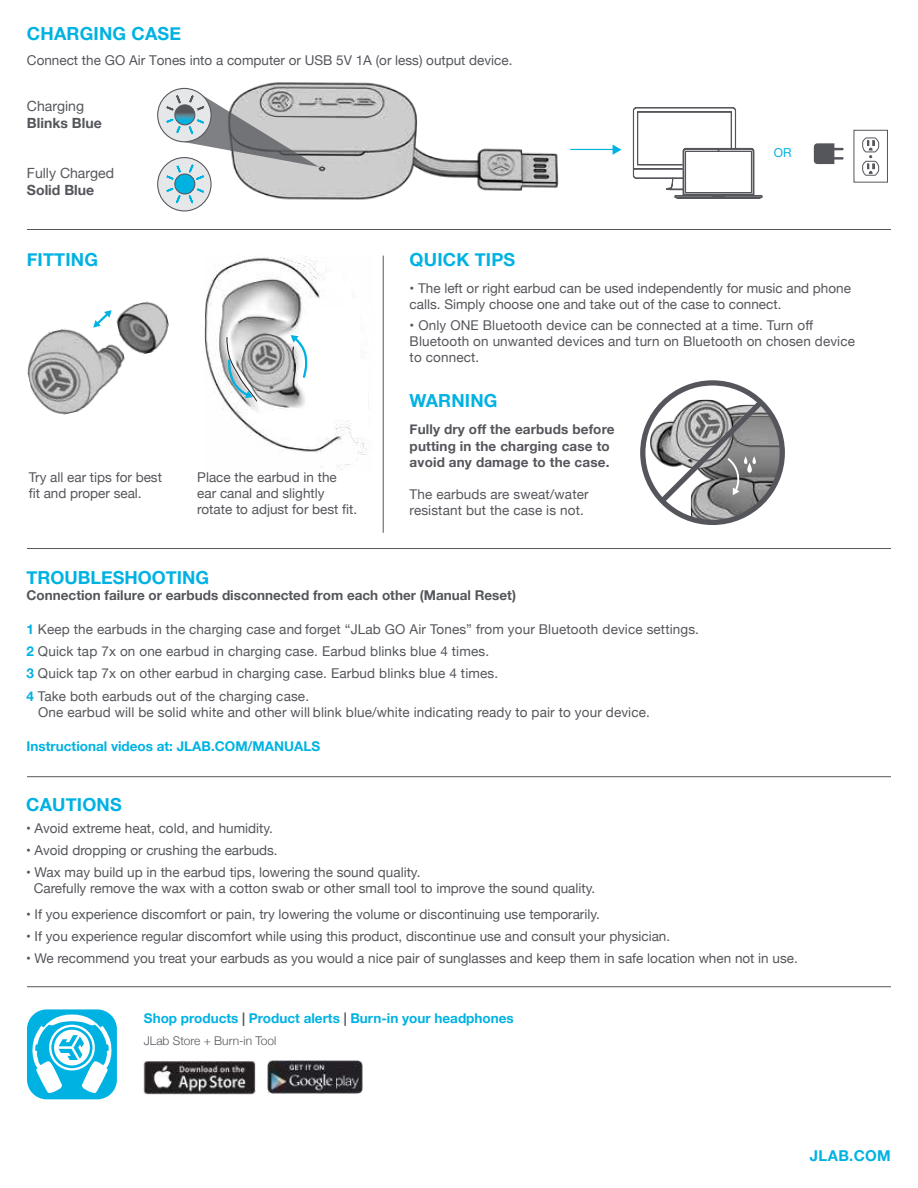
<style>
.page{position:relative;width:918px;height:1188px;background:#fff}
.page>*{position:absolute;margin:0;border:0;box-sizing:border-box;transform-origin:0 0}
.t1{font:700 18px "Helvetica Neue";letter-spacing:.01em;color:#00b2e2}
.t2{font:700 15px "Helvetica Neue";letter-spacing:.015em;color:#00b2e2}
.t3{font:14.1px "Helvetica Neue";color:#54565b}
.t4{font:700 14.1px "Helvetica Neue";color:#54565b}
.t5{font:13.5px/16.2px "Helvetica Neue";color:#54565b}
.t6{font:700 13.5px/16.2px "Helvetica Neue";letter-spacing:.005em;color:#54565b}
.t7{font:700 13.5px "Helvetica Neue";color:#00b2e2}
.t8{font:12.3px "Helvetica Neue";color:#00b2e2}
.t9{font:300 12px "Helvetica Neue";color:#54565b}
.s1{font-weight:700;color:#00b2e2}
.s2{color:#54565b}
</style>
<div class="page">
<hr style="left:27px;top:229px;width:864px;height:1px;background:#54565b">
<hr style="left:383px;top:256px;width:1px;height:277px;background:#54565b">
<div style="left:854px;top:130px;width:34px;height:53px;border:1px solid #54565b"></div>
<svg style="left:862px;top:137px;width:17px;height:39px"></svg>
<svg style="left:814px;top:143px;width:30px;height:21px"></svg>
<svg style="left:633px;top:107px;width:130px;height:92px"></svg>
<div style="left:685px;top:151px;width:67px;height:42px;border:1px solid #54565b"></div>
<svg style="left:613px;top:145px;width:8px;height:10px"></svg>
<hr style="left:570px;top:149px;width:45px;height:1px;background:#00b2e2">
<hr style="left:27px;top:986px;width:864px;height:1px;background:#54565b">
<hr style="left:27px;top:548px;width:864px;height:1px;background:#54565b">
<hr style="left:27px;top:776px;width:864px;height:1px;background:#54565b">
<img style="left:691px;top:407px;width:91px;height:115px">
<img style="left:650px;top:410px;width:4px;height:45px">
<svg style="left:654px;top:394px;width:115px;height:115px"></svg>
<div style="left:640px;top:380px;width:145px;height:145px;border:5px solid #54565b;border-radius:50%"></div>
<div style="left:27px;top:1009px;width:90px;height:90px;background:#00b2e2;border-radius:20px"></div>
<svg style="left:32px;top:1015px;width:80px;height:78px"></svg>
<img style="left:143px;top:1061px;width:113px;height:34px">
<img style="left:268px;top:1061px;width:95px;height:33px">
<img style="left:241px;top:82px;width:336px;height:118px">
<svg style="left:158px;top:88px;width:53px;height:54px"></svg>
<div style="left:158px;top:158px;width:53px;height:53px;background:#e6e7e8;border-radius:50%"></div>
<div style="left:157px;top:157px;width:55px;height:54px;border:1px solid #54565b;border-radius:50%"></div>
<svg style="left:164px;top:187px;width:17px;height:17px"></svg>
<svg style="left:188px;top:187px;width:17px;height:17px"></svg>
<svg style="left:164px;top:91px;width:155px;height:90px"></svg>
<div style="left:175px;top:174px;width:20px;height:20px;background:#00b2e2;border-radius:50%"></div>
<div style="left:174px;top:173px;width:21px;height:22px;border:1px solid #54565b;border-radius:50%"></div>
<img style="left:27px;top:329px;width:98px;height:86px">
<img style="left:114px;top:301px;width:55px;height:57px">
<svg style="left:93px;top:310px;width:19px;height:18px"></svg>
<img style="left:204px;top:256px;width:165px;height:214px">
<img style="left:239px;top:329px;width:78px;height:74px">
<svg style="left:225px;top:337px;width:33px;height:65px"></svg>
<svg style="left:291px;top:335px;width:20px;height:61px"></svg>
<h1 class="t1" style="left:27px;top:26px;width:156px">CHARGING CASE</h1>
<p class="t5" style="left:27px;top:53px;width:487px">Connect the GO Air Tones into a computer or USB 5V 1A (or less) output device.</p>
<p class="t3" style="left:27px;top:101px;width:59px">Charging</p>
<p class="t4" style="left:27px;top:117px;width:76px">Blinks Blue</p>
<p class="t3" style="left:27px;top:168px;width:89px">Fully Charged</p>
<p class="t4" style="left:27px;top:184px;width:69px">Solid Blue</p>
<h1 class="t1" style="left:27px;top:252px;width:73px">FITTING</h1>
<h1 class="t1" style="left:410px;top:252px;width:107px">QUICK TIPS</h1>
<p class="t8" style="left:774px;top:148px;width:19px">OR</p>
<p class="t5" style="left:410px;top:281px;width:443px">• The left or right earbud can be used independently for music and phone calls. Simply choose one and take out of the case to connect.</p>
<p class="t5" style="left:410px;top:318px;width:447px">• Only ONE Bluetooth device can be connected at a time. Turn off<br>Bluetooth on unwanted devices and turn on Bluetooth on chosen device to connect.</p>
<p class="t5" style="left:29px;top:470px;width:135px">Try all ear tips for best fit and proper seal.</p>
<p class="t5" style="left:197px;top:470px;width:162px">Place the earbud in the ear canal and slightly rotate to adjust for best fit.</p>
<h1 class="t1" style="left:410px;top:393px;width:89px">WARNING</h1>
<p class="t6" style="left:410px;top:422px;width:206px">Fully dry off the earbuds before putting in the charging case to avoid any damage to the case.</p>
<p class="t5" style="left:410px;top:488px;width:180px">The earbuds are sweat/water resistant but the case is not.</p>
<h1 class="t1" style="left:27px;top:570px;width:184px">TROUBLESHOOTING</h1>
<p class="t6" style="left:27px;top:588px;width:491px">Connection failure or earbuds disconnected from each other (Manual Reset)</p>
<p class="t5" style="left:27px;top:619px;width:674px;line-height:22.2px"><span class="s1">1</span> Keep the earbuds in the charging case and forget “JLab GO Air Tones” from your Bluetooth device settings.<br><span class="s1">2</span> Quick tap 7x on one earbud in charging case. Earbud blinks blue 4 times.<br><span class="s1">3</span> Quick tap 7x on other earbud in charging case. Earbud blinks blue 4 times.<br><span class="s1">4</span> Take both earbuds out of the charging case.</p>
<p class="t5" style="left:38px;top:705px;width:613px">One earbud will be solid white and other will blink blue/white indicating ready to pair to your device.</p>
<p class="t7" style="left:27px;top:741px;width:295px">Instructional videos at: JLAB.COM/MANUALS</p>
<h1 class="t1" style="left:26px;top:796px;width:97px">CAUTIONS</h1>
<p class="t5" style="left:26px;top:821px;width:248px">• Avoid extreme heat, cold, and humidity.</p>
<p class="t5" style="left:26px;top:843px;width:253px">• Avoid dropping or crushing the earbuds.</p>
<p class="t5" style="left:34px;top:865px;width:563px;text-indent:-8px">• Wax may build up in the earbud tips, lowering the sound quality.<br>Carefully remove the wax with a cotton swab or other small tool to improve the sound quality.</p>
<p class="t5" style="left:26px;top:907px;width:575px">• If you experience discomfort or pain, try lowering the volume or discontinuing use temporarily.</p>
<p class="t5" style="left:26px;top:929px;width:646px">• If you experience regular discomfort while using this product, discontinue use and consult your physician.</p>
<p class="t5" style="left:26px;top:951px;width:773px">• We recommend you treat your earbuds as you would a nice pair of sunglasses and keep them in safe location when not in use.</p>
<p class="t7" style="left:144px;top:1012px;width:371px">Shop products <span class="s2">|</span> Product alerts <span class="s2">|</span> Burn-in your headphones</p>
<p class="t9" style="left:144px;top:1037px;width:134px">JLab Store + Burn-in Tool</p>
<p class="t2" style="left:810px;top:1149px;width:82px">JLAB.COM</p>
</div>
